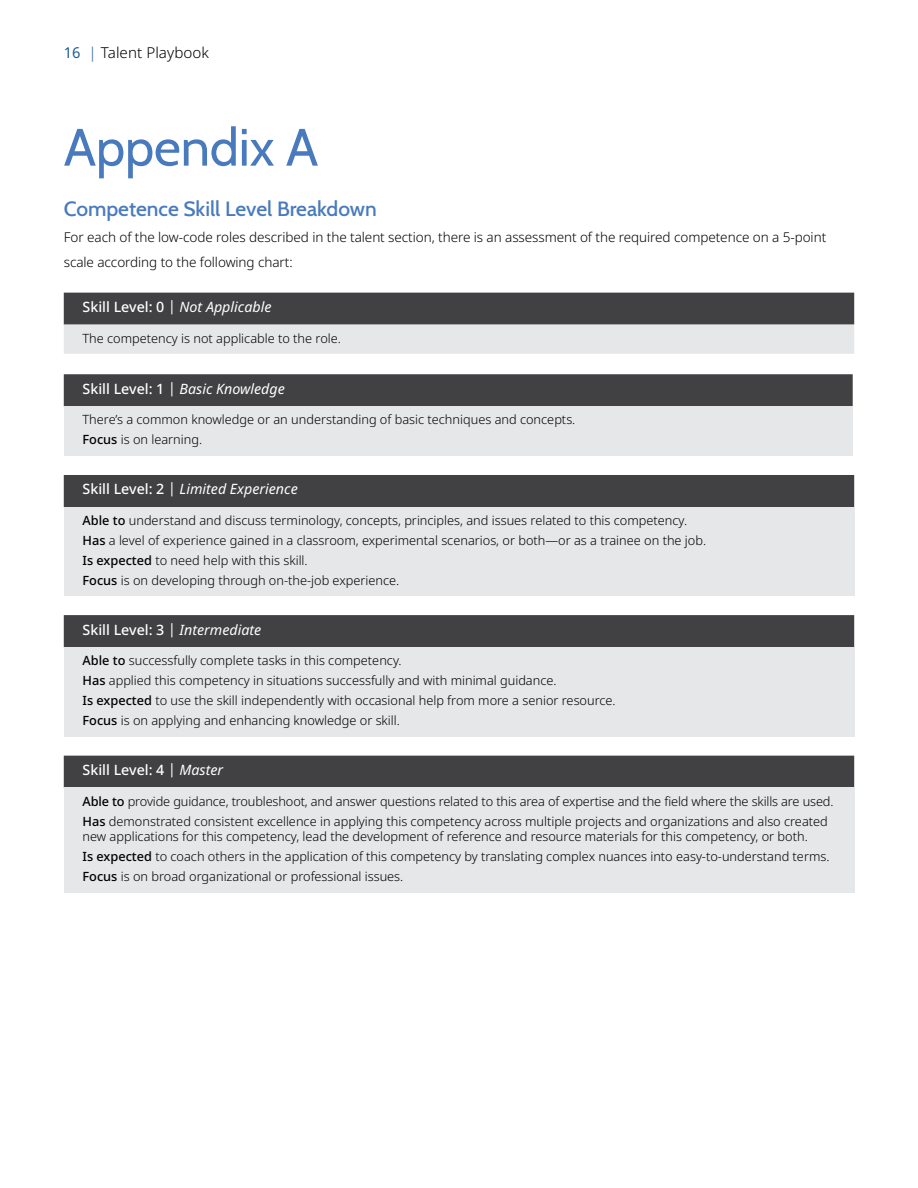
<style>
.page{position:relative;width:918px;height:1188px;background:#fff}
.page>*{position:absolute;margin:0;border:0;box-sizing:border-box;transform-origin:0 0}
.t1{font:52.5px "Cabin";letter-spacing:-.005em;color:#497abd}
.t2{font:500 21px "Cabin";color:#497abd}
.t3{font:300 15px "Noto Sans";letter-spacing:.005em;color:#000}
.t4{font:italic 14.25px "Noto Sans";color:#fff}
.t5{font:500 14.25px "Noto Sans";color:#fff}
.t6{font:300 13.5px/25.3px "Noto Sans";letter-spacing:-.005em;color:#000}
.t7{font:300 12.75px/20px "Noto Sans";color:#000}
.s1{font-weight:400;color:#215a9e}
.s2{color:#215a9e}
.s3{font-weight:500;font-style:normal}
.s4{font-style:normal}
.s5{font-weight:500}
.s6{font-weight:400}
.s7{font-weight:400;font-style:italic}
</style>
<div class="page">
<svg style="left:64px;top:293px;width:790px;height:61px;background:#919192"></svg>
<div style="left:64px;top:374px;width:789px;height:32px;background:#414042"></div>
<div style="left:64px;top:406px;width:789px;height:50px;background:#e6e7e8"></div>
<div style="left:64px;top:475px;width:790px;height:32px;background:#414042"></div>
<div style="left:64px;top:507px;width:790px;height:89px;background:#e6e7e8"></div>
<div style="left:64px;top:615px;width:790px;height:32px;background:#414042"></div>
<div style="left:64px;top:647px;width:790px;height:90px;background:#e6e7e8"></div>
<div style="left:64px;top:756px;width:790px;height:32px;background:#414042"></div>
<div style="left:64px;top:788px;width:790px;height:105px;background:#e6e7e8"></div>
<p class="t3" style="left:64px;top:42px;width:147px"><span class="s1">16</span> <span class="s2">|</span> Talent Playbook</p>
<h1 class="t1" style="left:64px;top:106px;width:256px">Appendix A</h1>
<h2 class="t2" style="left:64px;top:193px;width:315px">Competence Skill Level Breakdown</h2>
<p class="t6" style="left:64px;top:225px;width:764px">For each of the low-code roles described in the talent section, there is an assessment of the required competence on a 5-point scale according to the following chart:</p>
<p class="t4" style="left:83px;top:297px;width:190px"><span class="s3">Skill Level: 0</span> <span class="s4">|</span> Not Applicable</p>
<p class="t7" style="left:83px;top:328px;width:260px">The competency is not applicable to the role.</p>
<p class="t4" style="left:83px;top:378px;width:204px"><span class="s3">Skill Level: 1</span> <span class="s4">|</span> Basic Knowledge</p>
<p class="t7" style="left:83px;top:410px;width:494px">There’s a common knowledge or an understanding of basic techniques and concepts.<br><span class="s5">Focus</span> is on learning.</p>
<p class="t4" style="left:83px;top:479px;width:217px"><span class="s3">Skill Level: 2</span> <span class="s4">|</span> Limited Experience</p>
<p class="t7" style="left:83px;top:511px;width:625px"><span class="s5">Able to</span> understand and discuss terminology, concepts, principles, and issues related to this competency.<br><span class="s5">Has</span> a level of experience gained in a classroom, experimental scenarios, or both—or as a trainee on the job.<br><span class="s5">Is expected</span> to need help with this skill.<br><span class="s5">Focus</span> is on developing through on-the-job experience.</p>
<p class="t5" style="left:83px;top:619px;width:180px">Skill Level: 3 <span class="s6">|</span> <span class="s7">Intermediate</span></p>
<p class="t7" style="left:83px;top:651px;width:535px"><span class="s5">Able to</span> successfully complete tasks in this competency.<br><span class="s5">Has</span> applied this competency in situations successfully and with minimal guidance.<br><span class="s5">Is expected</span> to use the skill independently with occasional help from more a senior resource.<br><span class="s5">Focus</span> is on applying and enhancing knowledge or skill.</p>
<p class="t5" style="left:83px;top:760px;width:142px">Skill Level: 4 <span class="s6">|</span> <span class="s7">Master</span></p>
<p class="t7" style="left:83px;top:791px;width:753px"><span class="s5">Able to</span> provide guidance, troubleshoot, and answer questions related to this area of expertise and the field where the skills are used.<br><span class="s5">Has</span> demonstrated consistent excellence in applying this competency across multiple projects and organizations and also created</p>
<p class="t7" style="left:83px;top:827px;width:748px">new applications for this competency, lead the development of reference and resource materials for this competency, or both.<br><span class="s5">Is expected</span> to coach others in the application of this competency by translating complex nuances into easy-to-understand terms.<br><span class="s5">Focus</span> is on broad organizational or professional issues.</p>
</div>
